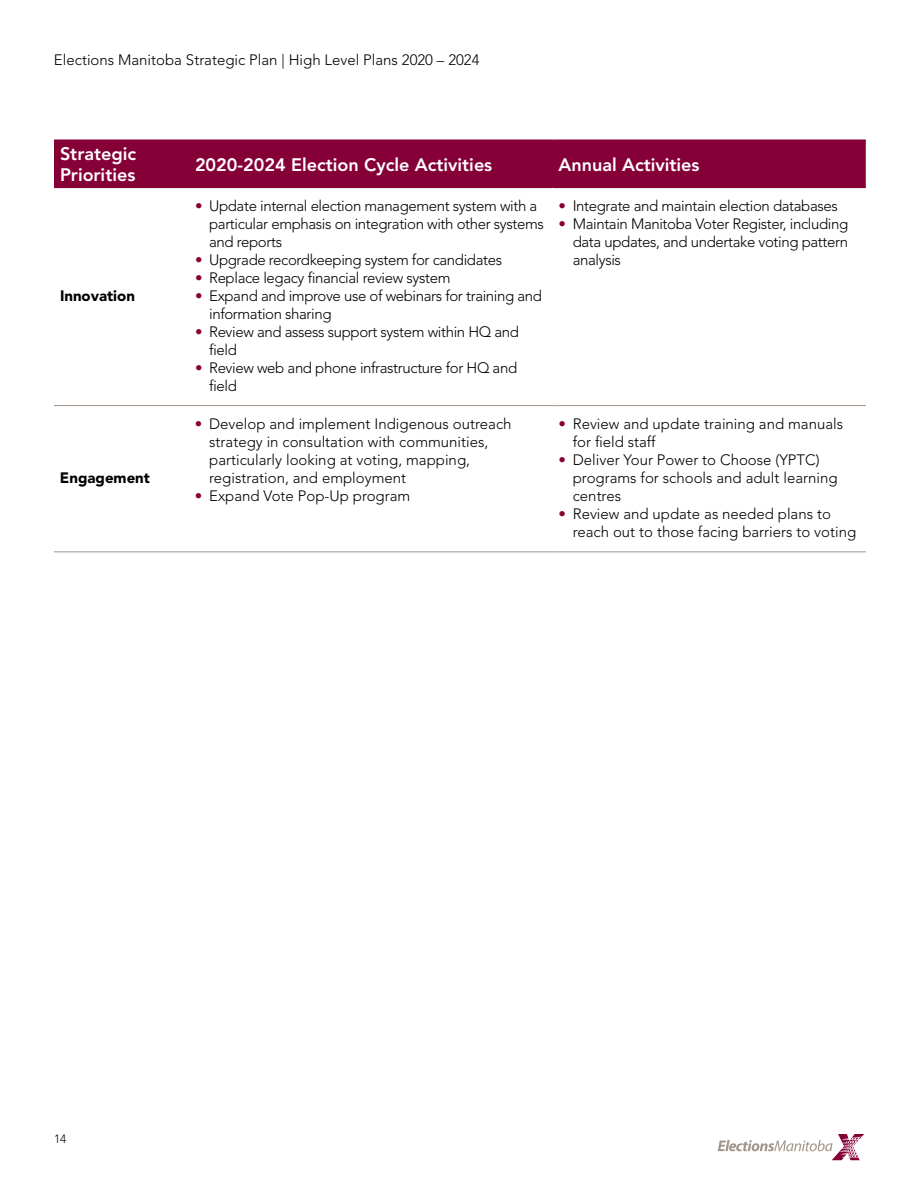
<style>
.page{position:relative;width:918px;height:1188px;background:#fff}
.page>*{position:absolute;margin:0;border:0;box-sizing:border-box;transform-origin:0 0}
.t1{font:800 18px/21.6px "Avenir";color:#fff}
.t2{font:300 15px/18px "Avenir";letter-spacing:-.025em;color:#000}
.t3{font:300 15px/18px "Avenir";color:#000}
.t4{font:900 15px "Avenir";color:#000}
.t5{font:300 12px "Avenir";color:#000}
.s1{color:#860038}
</style>
<div class="page">
<svg style="left:718px;top:1134px;width:146px;height:26px"></svg>
<div style="left:54px;top:141px;width:812px;height:46px;background:#860038"></div>
<hr style="left:54px;top:140px;width:135px;height:1px;background:#860038">
<hr style="left:189px;top:140px;width:364px;height:1px;background:#860038">
<hr style="left:553px;top:140px;width:313px;height:1px;background:#860038">
<hr style="left:54px;top:187px;width:135px;height:1px;background:#860038">
<hr style="left:189px;top:187px;width:364px;height:1px;background:#860038">
<hr style="left:553px;top:187px;width:313px;height:1px;background:#860038">
<hr style="left:54px;top:405px;width:135px;height:1px;background:#a2958a">
<hr style="left:189px;top:405px;width:364px;height:1px;background:#a2958a">
<hr style="left:553px;top:405px;width:313px;height:1px;background:#a2958a">
<hr style="left:54px;top:551px;width:135px;height:1px;background:#a2958a">
<hr style="left:189px;top:551px;width:364px;height:1px;background:#a2958a">
<hr style="left:553px;top:551px;width:313px;height:1px;background:#a2958a">
<p class="t3" style="left:54px;top:51px;width:427px">Elections Manitoba Strategic Plan | High Level Plans 2020 – 2024</p>
<p class="t1" style="left:60px;top:143px;width:78px">Strategic<br>Priorities</p>
<p class="t1" style="left:195px;top:154px;width:299px">2020-2024 Election Cycle Activities</p>
<p class="t1" style="left:559px;top:154px;width:143px">Annual Activities</p>
<p class="t4" style="left:60px;top:287px;width:76px">Innovation</p>
<p class="t4" style="left:60px;top:469px;width:91px">Engagement</p>
<p class="t2" style="left:209px;top:196px;width:336px;text-indent:-14px"><span class="s1">•</span> Update internal election management system with a particular emphasis on integration with other systems and reports</p>
<p class="t2" style="left:195px;top:250px;width:309px"><span class="s1">•</span> Upgrade recordkeeping system for candidates</p>
<p class="t2" style="left:195px;top:268px;width:257px"><span class="s1">•</span> Replace legacy financial review system</p>
<p class="t2" style="left:209px;top:286px;width:334px;text-indent:-14px"><span class="s1">•</span> Expand and improve use of webinars for training and information sharing</p>
<p class="t2" style="left:209px;top:322px;width:311px;text-indent:-14px"><span class="s1">•</span> Review and assess support system within HQ and field</p>
<p class="t2" style="left:209px;top:358px;width:310px;text-indent:-14px"><span class="s1">•</span> Review web and phone infrastructure for HQ and field</p>
<p class="t3" style="left:209px;top:415px;width:304px;text-indent:-14px"><span class="s1">•</span> Develop and implement Indigenous outreach strategy in consultation with communities, particularly looking at voting, mapping, registration, and employment</p>
<p class="t3" style="left:195px;top:487px;width:217px"><span class="s1">•</span> Expand Vote Pop-Up program</p>
<p class="t2" style="left:559px;top:196px;width:281px"><span class="s1">•</span> Integrate and maintain election databases</p>
<p class="t2" style="left:573px;top:214px;width:277px;text-align:justify;text-indent:-14px"><span class="s1">•</span> Maintain Manitoba Voter Register, including data updates, and undertake voting pattern analysis</p>
<p class="t3" style="left:573px;top:415px;width:272px;text-indent:-14px"><span class="s1">•</span> Review and update training and manuals for field staff</p>
<p class="t3" style="left:573px;top:451px;width:266px;text-indent:-14px"><span class="s1">•</span> Deliver Your Power to Choose (YPTC) programs for schools and adult learning centres</p>
<p class="t3" style="left:573px;top:505px;width:285px;text-indent:-14px"><span class="s1">•</span> Review and update as needed plans to reach out to those facing barriers to voting</p>
<p class="t5" style="left:54px;top:1132px;width:14px">14</p>
</div>
